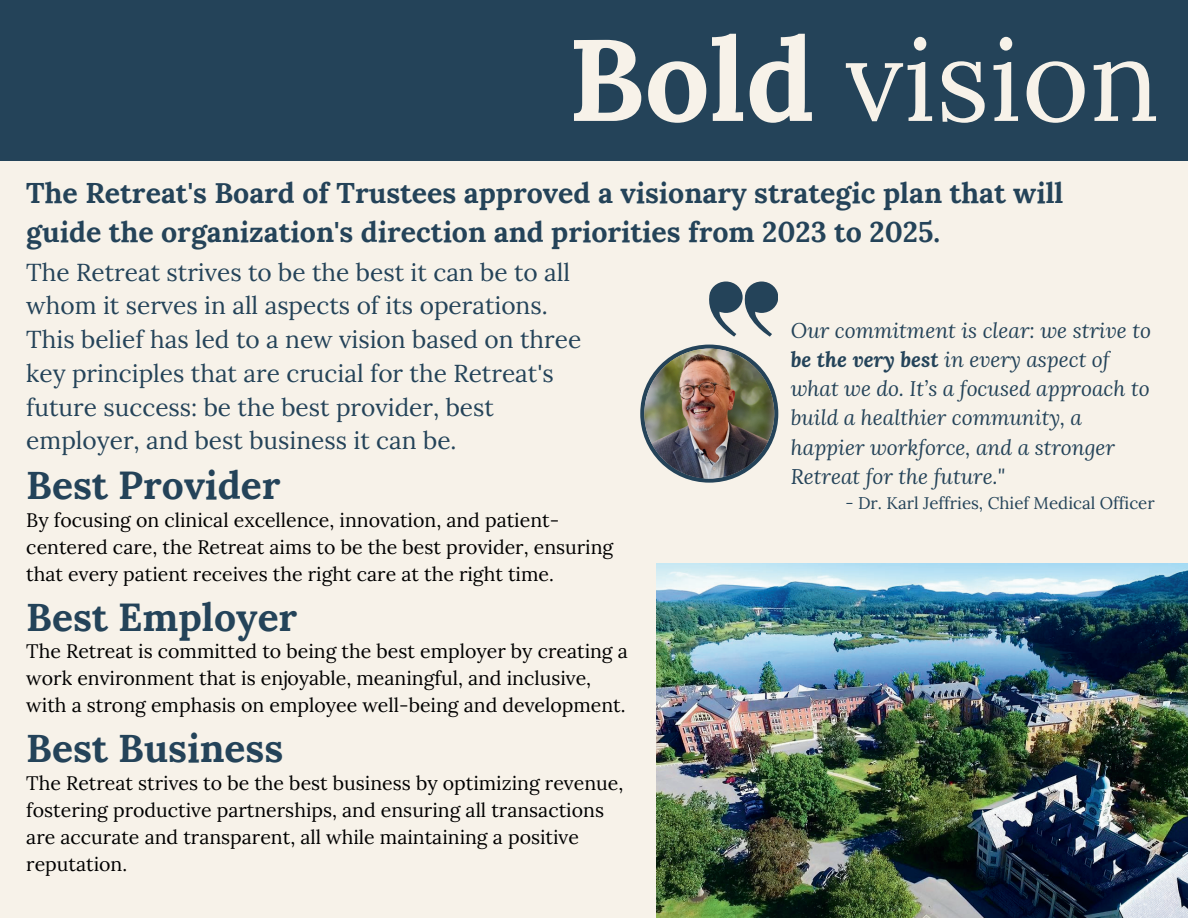
<style>
.page{position:relative;width:1188px;height:918px;background:#f7f2e9}
.page>*{position:absolute;margin:0;border:0;box-sizing:border-box;transform-origin:0 0}
.t1{font:115.5px "Lora";color:#f7f2e9}
.t2{font:700 39px "Lora";color:#244359}
.t3{font:700 28.5px/39.3px "Lora";color:#244359}
.t4{font:24.45px/33.8px "Lora";color:#244359}
.t5{font:italic 21px/29.2px "Lora";color:#244359}
.t6{font:19.5px/27px "Lora";color:#000}
.t7{font:16.8px "Lora";color:#244359}
.s1{font-weight:700}
.s2{font-style:italic}
</style>
<div class="page">
<div style="left:0;top:0;width:1188px;height:161px;background:#244359"></div>
<img style="left:656px;top:564px;width:532px;height:354px">
<svg style="left:709px;top:282px;width:69px;height:54px"></svg>
<svg style="left:640px;top:345px;width:138px;height:138px"></svg>
<img style="left:644px;top:349px;width:130px;height:130px;border-radius:50%">
<h1 class="t1" style="left:568px;top:-8px;width:593px"><span class="s1">Bold</span> vision</h1>
<h3 class="t3" style="left:26px;top:170px;width:1039px">The Retreat's Board of Trustees approved a visionary strategic plan that will guide the organization's direction and priorities from 2023 to 2025.</h3>
<p class="t4" style="left:26px;top:254px;width:557px">The Retreat strives to be the best it can be to all whom it serves in all aspects of its operations.<br>This belief has led to a new vision based on three key principles that are crucial for the Retreat's future success: be the best provider, best employer, and best business it can be.</p>
<h2 class="t2" style="left:26px;top:452px;width:256px">Best Provider</h2>
<p class="t6" style="left:26px;top:506px;width:589px">By focusing on clinical excellence, innovation, and patient&shy;centered care, the Retreat aims to be the best provider, ensuring that every patient receives the right care at the right time.</p>
<h2 class="t2" style="left:26px;top:584px;width:273px">Best Employer</h2>
<p class="t6" style="left:26px;top:637px;width:603px">The Retreat is committed to being the best employer by creating a work environment that is enjoyable, meaningful, and inclusive, with a strong emphasis on employee well-being and development.</p>
<h2 class="t2" style="left:26px;top:715px;width:259px">Best Business</h2>
<p class="t6" style="left:26px;top:768px;width:598px">The Retreat strives to be the best business by optimizing revenue, fostering productive partnerships, and ensuring all transactions are accurate and transparent, all while maintaining a positive reputation.</p>
<p class="t5" style="left:791px;top:315px;width:362px">Our commitment is clear: we strive to <span class="s1">be the very best</span> in every aspect of what we do. It’s a focused approach to build a healthier community, a happier workforce, and a stronger<br>Retreat for the future."</p>
<p class="t7" style="left:845px;top:490px;width:311px"><span class="s2">-</span> Dr. Karl Jeffries, Chief Medical Officer</p>
</div>
